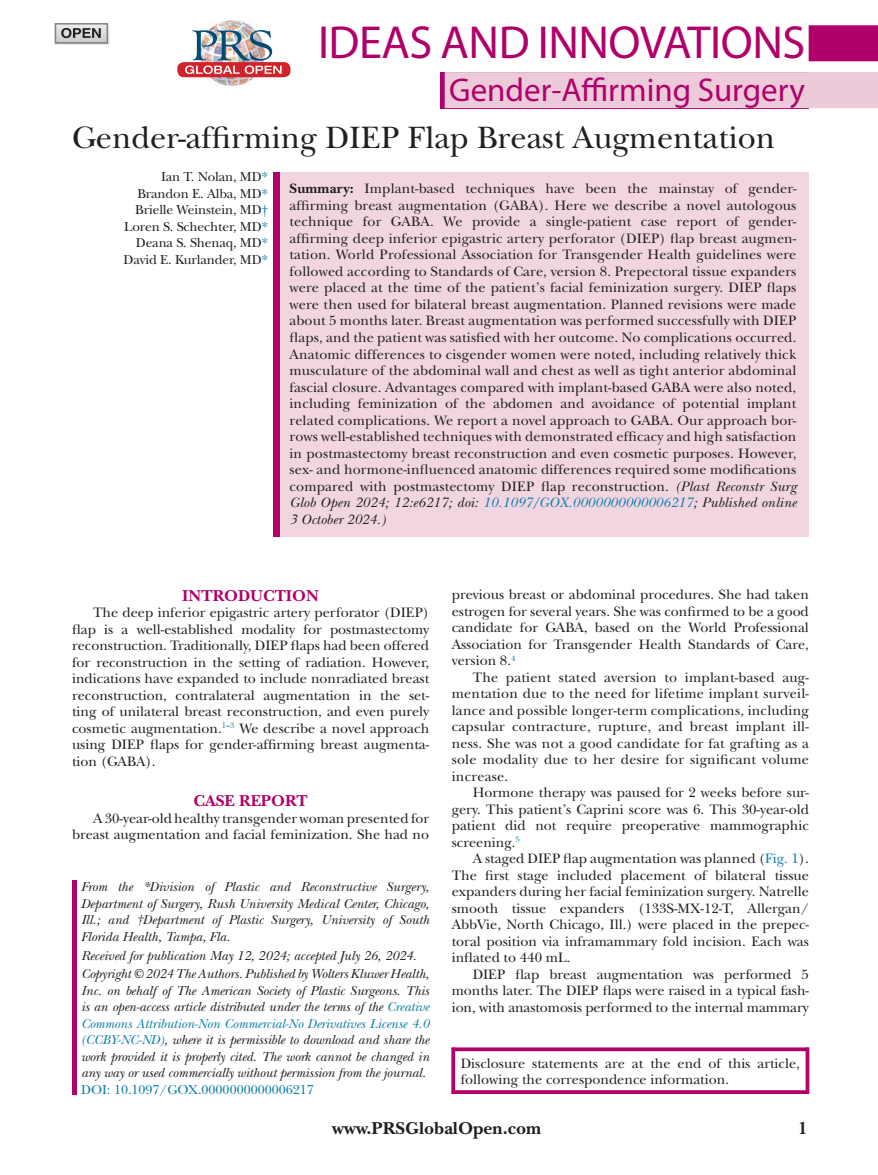
<style>
.page{position:relative;width:878px;height:1175px;background:#fff}
.page>*{position:absolute;margin:0;border:0;box-sizing:border-box;transform-origin:0 0}
.t1{font:46.5px "Myriad Pro";letter-spacing:-.01em;color:#b0016a}
.t2{font:33px "Myriad Pro";color:#b0016a}
.t3{font:32.25px "New Baskerville Std";color:#231f20}
.t4{font:700 18px "New Baskerville Std";color:#231f20}
.t5{font:700 16.5px "New Baskerville Std";color:#b0016a}
.t6{font:14.25px/16.5px "New Baskerville Std";color:#231f20;text-align:justify}
.t7{font:italic 13.5px/16.5px "New Baskerville Std";letter-spacing:-.005em;color:#231f20;text-align:justify}
.t8{font:13.5px/16.5px "New Baskerville Std";letter-spacing:-.01em;color:#231f20;text-align:right}
.t9{font:13.5px "New Baskerville Std";color:#0f7eac}
.s1{color:#0f7eac}
.s2{font-weight:700}
.s3{font-style:italic}
.s4{font-style:italic;color:#0f7eac}
</style>
<div class="page">
<div style="left:444px;top:72px;width:434px;height:36px;background:#eccad9"></div>
<div style="left:808px;top:25px;width:70px;height:36px;background:#b0016a"></div>
<img style="left:199px;top:20px;width:65px;height:65px">
<div style="left:177px;top:62px;width:113px;height:15px;background:#d1232a;border-radius:7px"></div>
<img style="left:185px;top:30px;width:96px;height:44px">
<div style="left:274px;top:126px;width:534px;height:410px;background:#f1d6e1"></div>
<div style="left:274px;top:171px;width:6px;height:365px;background:#b0016a"></div>
<hr style="left:72px;top:880px;width:4px;height:66px;background:#b0016a">
<hr style="left:72px;top:946px;width:4px;height:19px;background:#b0016a">
<hr style="left:72px;top:965px;width:4px;height:118px;background:#b0016a">
<hr style="left:72px;top:1081px;width:4px;height:13px;background:#b0016a">
<div style="left:272px;top:126px;width:536px;height:46px;background:#fff"></div>
<img style="left:54px;top:23px;width:55px;height:22px">
<svg style="left:451px;top:1047px;width:4px;height:47px"></svg>
<svg style="left:805px;top:1047px;width:4px;height:47px"></svg>
<svg style="left:452px;top:1047px;width:356px;height:4px"></svg>
<svg style="left:452px;top:1090px;width:356px;height:4px"></svg>
<div style="left:55px;top:23px;width:53px;height:21px;border:2px solid #808285"></div>
<svg style="left:61px;top:28px;width:40px;height:10px"></svg>
<h1 class="t1" style="left:318px;top:14px;width:484px">IDEAS AND INNOVATIONS</h1>
<h2 class="t2" style="left:449px;top:69px;width:357px">GENDER-AFFIRMING SURGERY</h2>
<h3 class="t3" style="left:72px;top:119px;width:704px">Gender-affirming DIEP Flap Breast Augmentation</h3>
<p class="t8" style="left:124px;top:169px;width:146px">Ian T. Nolan, MD<span class="s1">*<br></span>Brandon E. Alba, MD<span class="s1">*<br></span>Brielle Weinstein, MD<span class="s1">†<br></span>Loren S. Schechter, MD<span class="s1">*<br></span>Deana S. Shenaq, MD<span class="s1">*<br></span>David E. Kurlander, MD<span class="s1">*</span></p>
<p class="t6" style="left:289px;top:181px;width:508px"><span class="s2">Summary:</span> Implant-based techniques have been the mainstay of gender&shy;affirming breast augmentation (GABA). Here we describe a novel autologous technique for GABA. We provide a single-patient case report of gender&shy;affirming deep inferior epigastric artery perforator (DIEP) flap breast augmen&shy;tation. World Professional Association for Transgender Health guidelines were followed according to Standards of Care, version 8. Prepectoral tissue expanders were placed at the time of the patient’s facial feminization surgery. DIEP flaps were then used for bilateral breast augmentation. Planned revisions were made about 5 months later. Breast augmentation was performed successfully with DIEP flaps, and the patient was satisfied with her outcome. No complications occurred.<br>Anatomic differences to cisgender women were noted, including relatively thick musculature of the abdominal wall and chest as well as tight anterior abdominal fascial closure. Advantages compared with implant-based GABA were also noted, including feminization of the abdomen and avoidance of potential implant related complications. We report a novel approach to GABA. Our approach bor&shy;rows well-established techniques with demonstrated efficacy and high satisfaction in postmastectomy breast reconstruction and even cosmetic purposes. However, sex- and hormone-influenced anatomic differences required some modifications compared with postmastectomy DIEP flap reconstruction. <span class="s3">(Plast Reconstr Surg Glob Open 2024; 12:e6217; doi:</span> <span class="s4">10.1097/GOX.0000000000006217</span><span class="s3">; Published online 3 October 2024.)</span></p>
<p class="t5" style="left:182px;top:586px;width:138px">INTRODUCTION</p>
<p class="t6" style="left:72px;top:604px;width:359px;text-indent:21px">The deep inferior epigastric artery perforator (DIEP) flap is a well-established modality for postmastectomy reconstruction. Traditionally, DIEP flaps had been offered for reconstruction in the setting of radiation. However, indications have expanded to include nonradiated breast reconstruction, contralateral augmentation in the set&shy;ting of unilateral breast reconstruction, and even purely cosmetic augmentation.<sup>1</sup><sup>–</sup><sup>3</sup> We describe a novel approach using DIEP flaps for gender-affirming breast augmenta&shy;tion (GABA).</p>
<p class="t5" style="left:194px;top:791px;width:115px">CASE REPORT</p>
<p class="t6" style="left:72px;top:810px;width:359px;text-align:right">A 30-year-old healthy transgender woman presented for breast augmentation and facial feminization. She had no</p>
<p class="t7" style="left:81px;top:878px;width:350px">From the *Division of Plastic and Reconstructive Surgery, Department of Surgery, Rush University Medical Center, Chicago, Ill.; and †Department of Plastic Surgery, University of South Florida Health, Tampa, Fla.</p>
<p class="t7" style="left:81px;top:946px;width:350px;line-height:18.8px">Received for publication May 12, 2024; accepted July 26, 2024.<br>Copyright © 2024 The Authors. Published by Wolters Kluwer Health,</p>
<p class="t7" style="left:81px;top:982px;width:350px">Inc. on behalf of The American Society of Plastic Surgeons. This is an open-access article distributed under the terms of the <span class="s1">Creative Commons Attribution-Non Commercial-No Derivatives License 4.0 (CCBY-NC-ND)</span>, where it is permissible to download and share the work provided it is properly cited. The work cannot be changed in any way or used commercially without permission from the journal.</p>
<p class="t9" style="left:81px;top:1081px;width:234px">DOI: 10.1097/GOX.0000000000006217</p>
<p class="t6" style="left:452px;top:586px;width:359px">previous breast or abdominal procedures. She had taken estrogen for several years. She was confirmed to be a good candidate for GABA, based on the World Professional Association for Transgender Health Standards of Care, version 8.<sup>4</sup></p>
<p class="t6" style="left:451px;top:669px;width:359px;text-indent:21px">The patient stated aversion to implant-based aug&shy;mentation due to the need for lifetime implant surveil&shy;lance and possible longer-term complications, including capsular contracture, rupture, and breast implant ill&shy;ness. She was not a good candidate for fat grafting as a sole modality due to her desire for significant volume increase.</p>
<p class="t6" style="left:451px;top:784px;width:359px;text-indent:21px">Hormone therapy was paused for 2 weeks before sur&shy;gery. This patient’s Caprini score was 6. This 30-year-old patient did not require preoperative mammographic screening.<sup>5</sup></p>
<p class="t6" style="left:451px;top:850px;width:359px;text-indent:21px">A staged DIEP flap augmentation was planned (<span class="s1">Fig. 1</span>).<br>The first stage included placement of bilateral tissue expanders during her facial feminization surgery. Natrelle smooth tissue expanders (133S-MX-12-T, Allergan/ AbbVie, North Chicago, Ill.) were placed in the prepec&shy;toral position via inframammary fold incision. Each was inflated to 440 mL.</p>
<p class="t6" style="left:451px;top:966px;width:359px;text-indent:21px">DIEP flap breast augmentation was performed 5 months later. The DIEP flaps were raised in a typical fash&shy;ion, with anastomosis performed to the internal mammary</p>
<p class="t6" style="left:460px;top:1054px;width:341px">Disclosure statements are at the end of this article, following the correspondence information.</p>
<p class="t4" style="left:332px;top:1118px;width:210px">www.PRSGlobalOpen.com</p>
<p class="t4" style="left:798px;top:1118px;width:11px">1</p>
</div>
